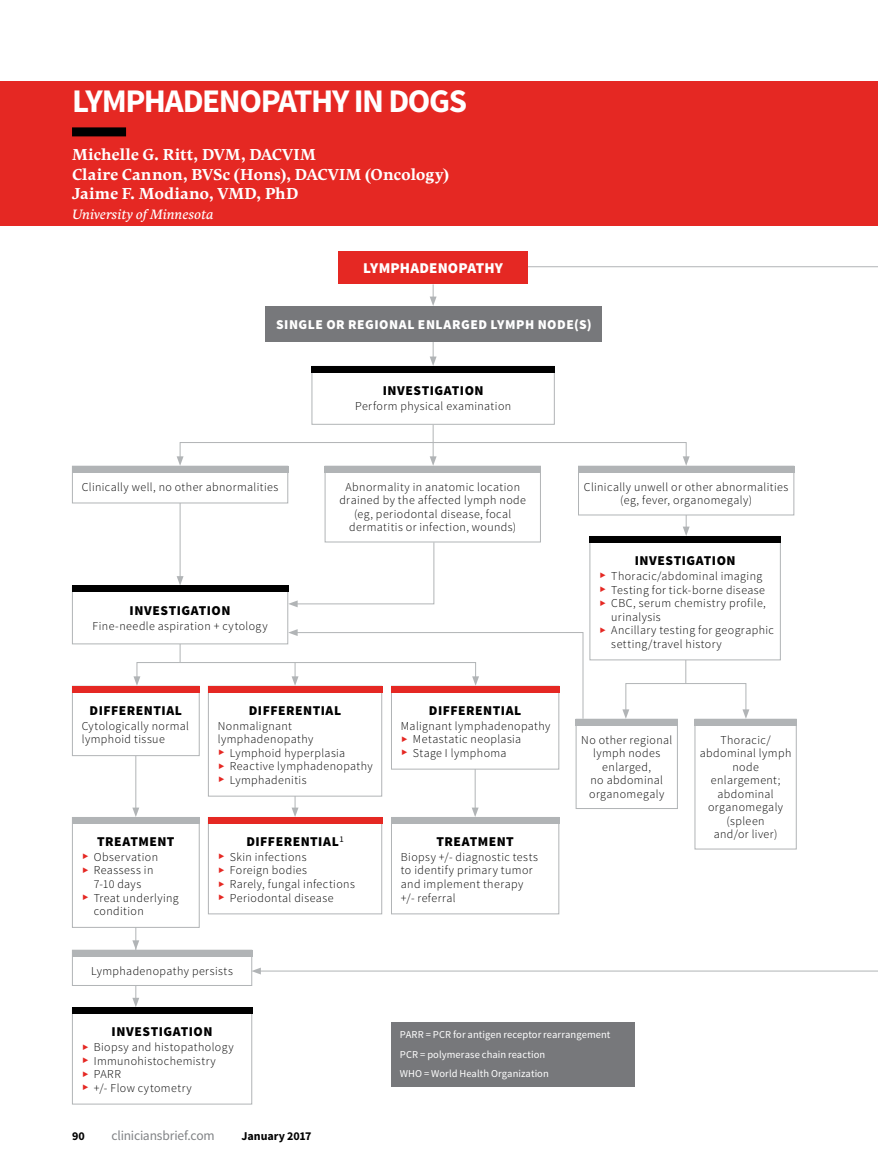
<style>
.page{position:relative;width:878px;height:1175px;background:#fff}
.page>*{position:absolute;margin:0;border:0;box-sizing:border-box;transform-origin:0 0}
.Title{font:700 33px "Source Sans Pro";letter-spacing:-.045em;color:#fff}
.Author_byline{font:700 15.75px "Comenia Serif Pro";letter-spacing:.005em;color:#fff}
.DT_body{font:900 15px "Source Sans Pro";letter-spacing:.01em;color:#fff}
.DT_body-2{font:900 13.5px "Source Sans Pro";letter-spacing:.035em;color:#000}
.DT_body-3{font:900 13.5px "Source Sans Pro";letter-spacing:.04em;color:#fff}
.Author_affiliation{font:italic 13.5px "Comenia Serif Pro";letter-spacing:.005em;color:#fff}
.t1{font:13.5px "Source Sans Pro";letter-spacing:-.015em;color:#808285}
.DT_body-4{font:300 12px/13.5px "Source Sans Pro";letter-spacing:.035em;color:#000}
.t2{font:700 12px "Source Sans Pro";letter-spacing:-.005em;color:#000}
.Acronyms{font:10.5px "Source Sans Pro";letter-spacing:.005em;color:#fff}
</style>
<div class="page">
<svg style="left:527px;top:266px;width:351px;height:16px"></svg>
<svg style="left:180px;top:644px;width:1px;height:18px"></svg>
<svg style="left:685px;top:660px;width:1px;height:23px"></svg>
<hr style="left:180px;top:502px;width:1px;height:76px;background:#b1b4b6">
<svg style="left:177px;top:576px;width:6px;height:9px"></svg>
<hr style="left:135px;top:756px;width:1px;height:54px;background:#b1b4b6">
<svg style="left:132px;top:807px;width:7px;height:10px"></svg>
<hr style="left:135px;top:888px;width:1px;height:54px;background:#b1b4b6">
<svg style="left:132px;top:940px;width:7px;height:9px"></svg>
<hr style="left:135px;top:946px;width:1px;height:54px;background:#b1b4b6">
<svg style="left:132px;top:997px;width:7px;height:10px"></svg>
<hr style="left:475px;top:756px;width:1px;height:54px;background:#b1b4b6">
<svg style="left:472px;top:807px;width:6px;height:10px"></svg>
<hr style="left:295px;top:756px;width:1px;height:54px;background:#b1b4b6">
<svg style="left:292px;top:807px;width:6px;height:10px"></svg>
<svg style="left:682px;top:515px;width:7px;height:21px"></svg>
<div style="left:0;top:81px;width:878px;height:144px;background:#e52823"></div>
<div style="left:72px;top:127px;width:54px;height:9px;background:#000"></div>
<div style="left:589px;top:536px;width:191px;height:124px;border:1px solid #b1b4b6"></div>
<div style="left:589px;top:536px;width:191px;height:7px;background:#000"></div>
<div style="left:72px;top:585px;width:216px;height:59px;border:1px solid #b1b4b6"></div>
<div style="left:72px;top:585px;width:216px;height:7px;background:#000"></div>
<div style="left:72px;top:1007px;width:180px;height:97px;border:1px solid #b1b4b6"></div>
<div style="left:72px;top:1007px;width:180px;height:7px;background:#000"></div>
<div style="left:72px;top:686px;width:128px;height:70px;border:1px solid #b1b4b6"></div>
<div style="left:72px;top:686px;width:128px;height:6px;background:#e52823"></div>
<div style="left:72px;top:817px;width:128px;height:110px;border:1px solid #b1b4b6"></div>
<div style="left:72px;top:817px;width:128px;height:6px;background:#b1b4b6"></div>
<div style="left:208px;top:686px;width:174px;height:110px;background:#fff"></div>
<div style="left:208px;top:686px;width:174px;height:110px;border:1px solid #b1b4b6"></div>
<div style="left:208px;top:686px;width:174px;height:6px;background:#e52823"></div>
<div style="left:208px;top:817px;width:174px;height:97px;border:1px solid #b1b4b6"></div>
<div style="left:208px;top:817px;width:174px;height:6px;background:#e52823"></div>
<div style="left:391px;top:686px;width:168px;height:83px;background:#fff"></div>
<div style="left:391px;top:686px;width:168px;height:83px;border:1px solid #b1b4b6"></div>
<div style="left:391px;top:817px;width:168px;height:97px;border:1px solid #b1b4b6"></div>
<div style="left:391px;top:817px;width:168px;height:6px;background:#b1b4b6"></div>
<div style="left:325px;top:466px;width:216px;height:76px;border:1px solid #b1b4b6"></div>
<div style="left:578px;top:466px;width:216px;height:49px;border:1px solid #b1b4b6"></div>
<div style="left:72px;top:466px;width:216px;height:37px;border:1px solid #b1b4b6"></div>
<div style="left:72px;top:466px;width:216px;height:6px;background:#b1b4b6"></div>
<div style="left:72px;top:949px;width:180px;height:7px;background:#b1b4b6"></div>
<div style="left:325px;top:466px;width:216px;height:6px;background:#b1b4b6"></div>
<div style="left:578px;top:466px;width:216px;height:6px;background:#b1b4b6"></div>
<div style="left:575px;top:719px;width:102px;height:90px;border:1px solid #b1b4b6"></div>
<div style="left:575px;top:719px;width:102px;height:6px;background:#b1b4b6"></div>
<div style="left:694px;top:719px;width:102px;height:130px;border:1px solid #b1b4b6"></div>
<div style="left:694px;top:719px;width:102px;height:6px;background:#b1b4b6"></div>
<svg style="left:430px;top:342px;width:6px;height:24px"></svg>
<div style="left:311px;top:366px;width:243px;height:59px;border:1px solid #b1b4b6"></div>
<div style="left:311px;top:366px;width:243px;height:7px;background:#000"></div>
<div style="left:338px;top:252px;width:189px;height:32px;background:#e52823"></div>
<div style="left:265px;top:306px;width:337px;height:35px;background:#77787b"></div>
<svg style="left:430px;top:284px;width:6px;height:22px"></svg>
<hr style="left:433px;top:425px;width:1px;height:34px;background:#b1b4b6">
<svg style="left:429px;top:456px;width:7px;height:10px"></svg>
<div style="left:180px;top:442px;width:506px;height:17px;border:1px solid #b1b4b6"></div>
<svg style="left:177px;top:456px;width:6px;height:10px"></svg>
<svg style="left:682px;top:456px;width:7px;height:10px"></svg>
<div style="left:137px;top:662px;width:339px;height:17px;border:1px solid #b1b4b6"></div>
<svg style="left:133px;top:676px;width:7px;height:10px"></svg>
<div style="left:625px;top:683px;width:121px;height:29px;border:1px solid #b1b4b6"></div>
<svg style="left:622px;top:709px;width:7px;height:10px"></svg>
<svg style="left:742px;top:709px;width:7px;height:10px"></svg>
<div style="left:391px;top:1021px;width:243px;height:65px;background:#77787b"></div>
<svg style="left:288px;top:541px;width:146px;height:66px"></svg>
<svg style="left:288px;top:629px;width:295px;height:90px"></svg>
<svg style="left:251px;top:949px;width:627px;height:25px"></svg>
<p class="Title" style="left:72px;top:80px;width:396px">LYMPHADENOPATHY IN DOGS</p>
<p class="Author_byline" style="left:72px;top:144px;width:245px">Michelle G. Ritt, DVM, DACVIM</p>
<p class="Author_byline" style="left:72px;top:163px;width:379px">Claire Cannon, BVSc (Hons), DACVIM (Oncology)</p>
<p class="Author_byline" style="left:72px;top:183px;width:228px">Jaime F. Modiano, VMD, PhD</p>
<p class="Author_affiliation" style="left:72px;top:204px;width:143px">University of Minnesota</p>
<p class="DT_body" style="left:363px;top:259px;width:141px">LYMPHADENOPATHY</p>
<p class="DT_body-3" style="left:276px;top:315px;width:317px">SINGLE OR REGIONAL ENLARGED LYMPH NODE(S)</p>
<p class="DT_body-4" style="left:82px;top:480px;width:198px">Clinically well, no other abnormalities</p>
<p class="DT_body-2" style="left:130px;top:601px;width:102px">INVESTIGATION</p>
<p class="DT_body-4" style="left:93px;top:619px;width:176px">Fine-needle aspiration + cytology</p>
<p class="DT_body-2" style="left:382px;top:381px;width:102px">INVESTIGATION</p>
<p class="DT_body-4" style="left:355px;top:399px;width:158px">Perform physical examination</p>
<p class="DT_body-4" style="left:339px;top:480px;width:188px;text-align:center">Abnormality in anatomic location drained by the affected lymph node (eg, periodontal disease, focal dermatitis or infection, wounds)</p>
<p class="DT_body-4" style="left:584px;top:480px;width:206px;text-align:center">Clinically unwell or other abnormalities (eg, fever, organomegaly)</p>
<p class="DT_body-2" style="left:634px;top:551px;width:102px">INVESTIGATION</p>
<p class="DT_body-4" style="left:611px;top:569px;width:152px">Thoracic/abdominal imaging</p>
<p class="DT_body-4" style="left:611px;top:583px;width:155px">Testing for tick-borne disease</p>
<p class="DT_body-4" style="left:611px;top:596px;width:156px">CBC, serum chemistry profile, urinalysis</p>
<p class="DT_body-4" style="left:611px;top:623px;width:164px">Ancillary testing for geographic setting/travel history</p>
<p class="DT_body-2" style="left:89px;top:701px;width:94px">DIFFERENTIAL</p>
<p class="DT_body-4" style="left:82px;top:719px;width:109px">Cytologically normal lymphoid tissue</p>
<p class="DT_body-2" style="left:97px;top:832px;width:79px">TREATMENT</p>
<p class="DT_body-4" style="left:94px;top:850px;width:66px">Observation</p>
<p class="DT_body-4" style="left:94px;top:863px;width:61px">Reassess in<br>7-10 days</p>
<p class="DT_body-4" style="left:94px;top:890px;width:86px">Treat underlying condition</p>
<p class="DT_body-2" style="left:249px;top:701px;width:94px">DIFFERENTIAL</p>
<p class="DT_body-4" style="left:218px;top:719px;width:97px">Nonmalignant lymphadenopathy</p>
<p class="DT_body-4" style="left:230px;top:746px;width:117px">Lymphoid hyperplasia</p>
<p class="DT_body-4" style="left:230px;top:759px;width:144px">Reactive lymphadenopathy</p>
<p class="DT_body-4" style="left:230px;top:773px;width:78px">Lymphadenitis</p>
<p class="DT_body-2" style="left:246px;top:832px;width:99px">DIFFERENTIAL<sup>1</sup></p>
<p class="DT_body-4" style="left:230px;top:850px;width:78px">Skin infections</p>
<p class="DT_body-4" style="left:230px;top:863px;width:79px">Foreign bodies</p>
<p class="DT_body-4" style="left:230px;top:877px;width:127px">Rarely, fungal infections</p>
<p class="DT_body-4" style="left:230px;top:890px;width:105px">Periodontal disease</p>
<p class="DT_body-4" style="left:91px;top:964px;width:143px">Lymphadenopathy persists</p>
<p class="DT_body-2" style="left:112px;top:1022px;width:102px">INVESTIGATION</p>
<p class="DT_body-4" style="left:94px;top:1040px;width:141px">Biopsy and histopathology</p>
<p class="DT_body-4" style="left:94px;top:1054px;width:123px">Immunohistochemistry</p>
<p class="DT_body-4" style="left:94px;top:1067px;width:29px">PARR</p>
<p class="DT_body-4" style="left:94px;top:1081px;width:99px">+/- Flow cytometry</p>
<p class="t2" style="left:72px;top:1128px;width:14px">90</p>
<p class="t1" style="left:112px;top:1127px;width:105px">cliniciansbrief.com</p>
<p class="t2" style="left:241px;top:1128px;width:71px">January 2017</p>
<p class="DT_body-2" style="left:429px;top:701px;width:94px">DIFFERENTIAL</p>
<p class="DT_body-4" style="left:401px;top:719px;width:151px">Malignant lymphadenopathy</p>
<p class="DT_body-4" style="left:413px;top:732px;width:110px">Metastatic neoplasia</p>
<p class="DT_body-4" style="left:413px;top:746px;width:95px">Stage I lymphoma</p>
<p class="DT_body-2" style="left:436px;top:832px;width:79px">TREATMENT</p>
<p class="DT_body-4" style="left:401px;top:850px;width:139px">Biopsy +/- diagnostic tests to identify primary tumor and implement therapy +/- referral</p>
<p class="DT_body-4" style="left:581px;top:733px;width:92px;text-align:center">No other regional lymph nodes enlarged,</p>
<p class="DT_body-4" style="left:589px;top:773px;width:77px">no abdominal organomegaly</p>
<p class="Acronyms" style="left:400px;top:1028px;width:212px">PARR = PCR for antigen receptor rearrangement</p>
<p class="Acronyms" style="left:400px;top:1048px;width:147px">PCR = polymerase chain reaction</p>
<p class="Acronyms" style="left:400px;top:1067px;width:150px">WHO = World Health Organization</p>
<p class="DT_body-4" style="left:699px;top:733px;width:93px;text-align:center">Thoracic/ abdominal lymph node enlargement;</p>
<p class="DT_body-4" style="left:708px;top:787px;width:77px;text-align:center">abdominal organomegaly (spleen and/or liver)</p>
</div>
